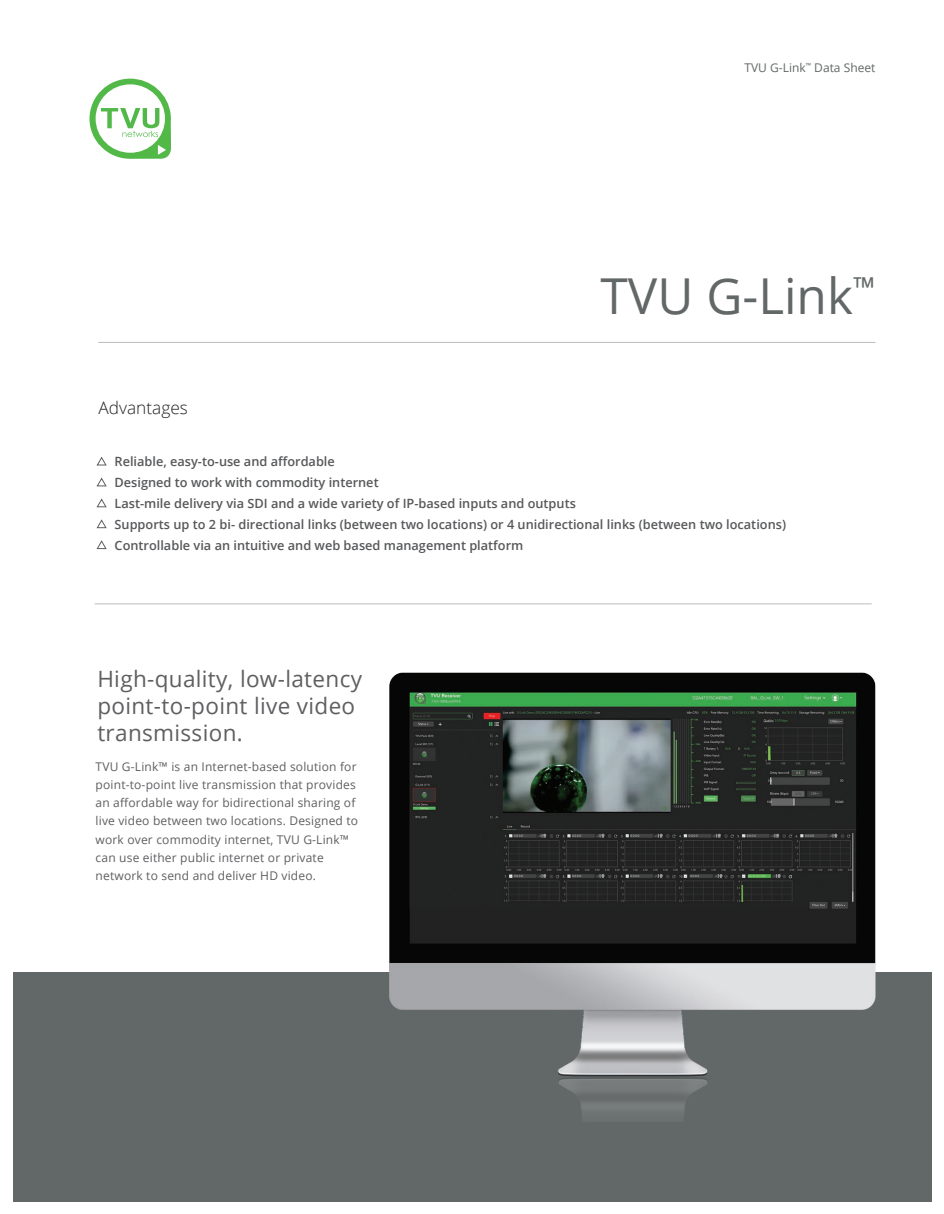
<style>
.page{position:relative;width:944px;height:1214px;background:#fff}
.page>*{position:absolute;margin:0;border:0;box-sizing:border-box;transform-origin:0 0}
.t1{font:49.5px "Open Sans";color:#626767}
.t2{font:22.5px/27px "Open Sans";letter-spacing:.015em;color:#5f5f62}
.t3{font:300 17.25px "Open Sans";color:#231f20}
.t4{font:600 12.75px/21px "Open Sans";color:#57585a}
.t5{font:12px/18px "Open Sans";letter-spacing:.015em;color:#5f5f62}
.t6{font:12px "Open Sans";color:#626767}
</style>
<div class="page">
<div style="left:13px;top:972px;width:918px;height:229px;background:#626767"></div>
<hr style="left:95px;top:603px;width:776px;height:1px;background:#bcbdc0">
<hr style="left:98px;top:342px;width:777px;height:1px;background:#bcbdc0">
<svg style="left:89px;top:79px;width:82px;height:80px"></svg>
<svg style="left:97px;top:457px;width:9px;height:8px"></svg>
<svg style="left:97px;top:478px;width:9px;height:8px"></svg>
<svg style="left:97px;top:499px;width:9px;height:8px"></svg>
<svg style="left:97px;top:520px;width:9px;height:8px"></svg>
<svg style="left:97px;top:540px;width:9px;height:9px"></svg>
<img style="left:389px;top:672px;width:487px;height:444px">
<p class="t6" style="left:744px;top:60px;width:132px">TVU G-Link<sup>™</sup> Data Sheet</p>
<h3 class="t3" style="left:98px;top:396px;width:91px">Advantages</h3>
<h1 class="t1" style="left:600px;top:262px;width:276px">TVU G-Link<sup>™</sup></h1>
<p class="t4" style="left:115px;top:450px;width:673px">Reliable, easy-to-use and affordable<br>Designed to work with commodity internet<br>Last-mile delivery via SDI and a wide variety of IP-based inputs and outputs<br>Supports up to 2 bi- directional links (between two locations) or 4 unidirectional links (between two locations)<br>Controllable via an intuitive and web based management platform</p>
<h2 class="t2" style="left:97px;top:665px;width:266px">High-quality, low-latency point-to-point live video transmission.</h2>
<p class="t5" style="left:96px;top:758px;width:264px">TVU G-Link™ is an Internet-based solution for point-to-point live transmission that provides an affordable way for bidirectional sharing of live video between two locations. Designed to work over commodity internet, TVU G-Link™ can use either public internet or private network to send and deliver HD video.</p>
</div>
